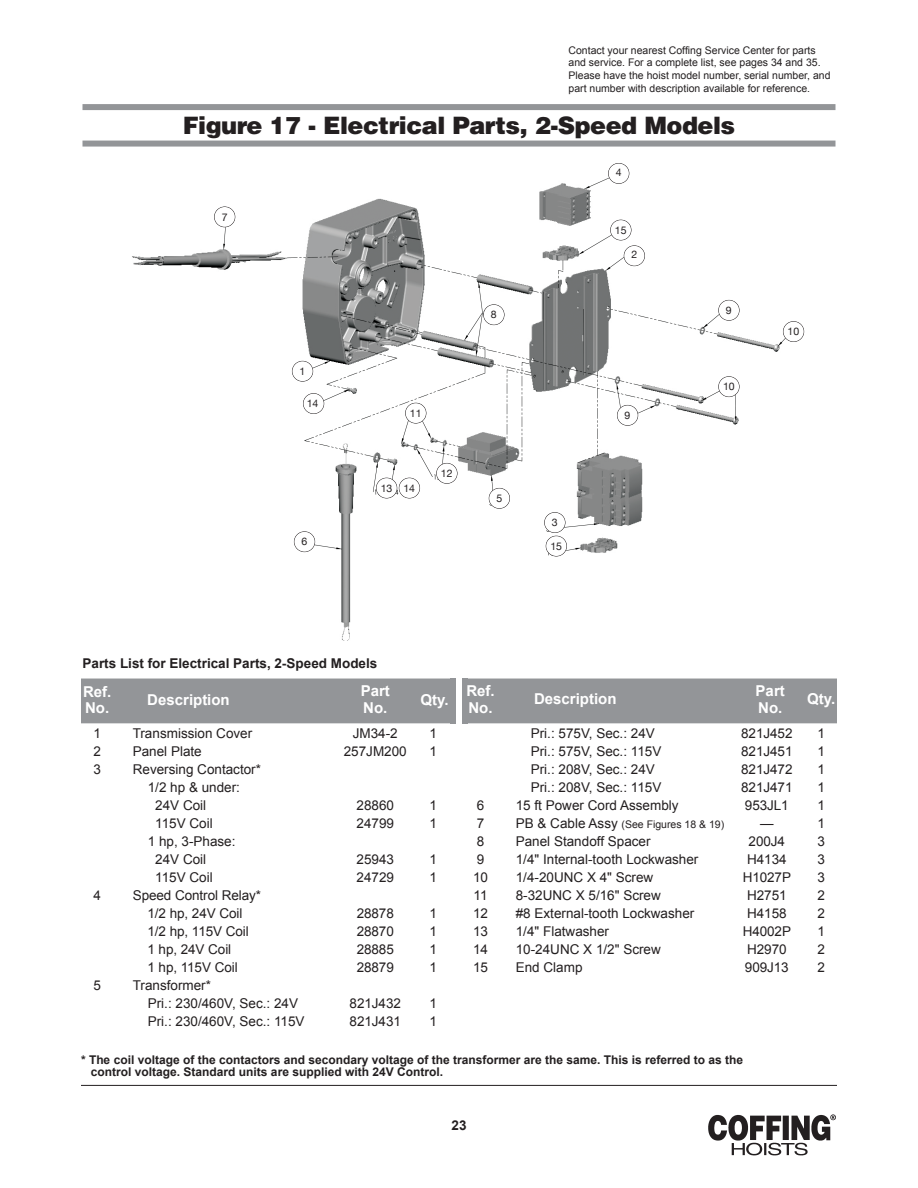
<style>
.page{position:relative;width:918px;height:1188px;background:#fff}
.page>*{position:absolute;margin:0;border:0;box-sizing:border-box;transform-origin:0 0}
.t1{font:900 24px "Helvetica";letter-spacing:-.02em;color:#231f20}
.t2{font:700 15px/16.5px "Arial";color:#fff}
.t3{font:13.5px/18px "Arial";color:#231f20}
.t4{font:700 13.5px "Arial";color:#231f20}
.t5{font:700 12px/12px "Arial";color:#231f20}
.t6{font:10.5px/12.6px "Arial";color:#231f20}
.t7{font:10.5px "Helvetica Neue";color:#231f20}
.s1{font-size:13.5px}
</style>
<div class="page">
<img style="left:132px;top:163px;width:673px;height:478px">
<hr style="left:81px;top:1085px;width:756px;height:1px;background:#231f20">
<img style="left:708px;top:1114px;width:128px;height:42px">
<div style="left:82px;top:104px;width:754px;height:6px;background:#939598"></div>
<div style="left:82px;top:141px;width:754px;height:6px;background:#939598"></div>
<div style="left:450px;top:678px;width:18px;height:36px;background:#939598"></div>
<div style="left:81px;top:679px;width:756px;height:44px;background:#939598"></div>
<div style="left:450px;top:714px;width:18px;height:9px;background:#939598"></div>
<div style="left:450px;top:679px;width:18px;height:35px;background:#939598"></div>
<div style="left:456px;top:677px;width:6px;height:51px;background:#fff"></div>
<div style="left:214px;top:207px;width:21px;height:20px;background:#fff;border-radius:50%"></div>
<div style="left:214px;top:206px;width:21px;height:21px;border:1px solid #231f20;border-radius:50%"></div>
<div style="left:608px;top:163px;width:21px;height:21px;background:#fff;border-radius:50%"></div>
<div style="left:608px;top:163px;width:21px;height:21px;border:1px solid #231f20;border-radius:50%"></div>
<div style="left:610px;top:220px;width:21px;height:20px;background:#fff;border-radius:50%"></div>
<div style="left:610px;top:220px;width:22px;height:20px;border:1px solid #231f20;border-radius:50%"></div>
<div style="left:624px;top:246px;width:21px;height:20px;background:#fff;border-radius:50%"></div>
<div style="left:624px;top:245px;width:21px;height:21px;border:1px solid #231f20;border-radius:50%"></div>
<div style="left:718px;top:300px;width:21px;height:21px;background:#fff;border-radius:50%"></div>
<div style="left:718px;top:300px;width:22px;height:21px;border:1px solid #231f20;border-radius:50%"></div>
<div style="left:783px;top:321px;width:21px;height:21px;background:#fff;border-radius:50%"></div>
<div style="left:783px;top:321px;width:21px;height:21px;border:1px solid #231f20;border-radius:50%"></div>
<div style="left:718px;top:376px;width:21px;height:21px;background:#fff;border-radius:50%"></div>
<div style="left:718px;top:376px;width:22px;height:21px;border:1px solid #231f20;border-radius:50%"></div>
<div style="left:617px;top:405px;width:21px;height:21px;background:#fff;border-radius:50%"></div>
<div style="left:617px;top:405px;width:21px;height:21px;border:1px solid #231f20;border-radius:50%"></div>
<div style="left:544px;top:512px;width:21px;height:21px;background:#fff;border-radius:50%"></div>
<div style="left:544px;top:512px;width:22px;height:21px;border:1px solid #231f20;border-radius:50%"></div>
<div style="left:546px;top:536px;width:21px;height:20px;background:#fff;border-radius:50%"></div>
<div style="left:546px;top:536px;width:21px;height:21px;border:1px solid #231f20;border-radius:50%"></div>
<div style="left:489px;top:488px;width:21px;height:21px;background:#fff;border-radius:50%"></div>
<div style="left:489px;top:488px;width:21px;height:21px;border:1px solid #231f20;border-radius:50%"></div>
<div style="left:436px;top:463px;width:21px;height:21px;background:#fff;border-radius:50%"></div>
<div style="left:436px;top:463px;width:22px;height:21px;border:1px solid #231f20;border-radius:50%"></div>
<div style="left:483px;top:305px;width:21px;height:20px;background:#fff;border-radius:50%"></div>
<div style="left:483px;top:304px;width:22px;height:21px;border:1px solid #231f20;border-radius:50%"></div>
<div style="left:399px;top:478px;width:21px;height:20px;background:#fff;border-radius:50%"></div>
<div style="left:399px;top:478px;width:21px;height:20px;border:1px solid #231f20;border-radius:50%"></div>
<div style="left:405px;top:403px;width:21px;height:20px;background:#fff;border-radius:50%"></div>
<div style="left:405px;top:403px;width:21px;height:21px;border:1px solid #231f20;border-radius:50%"></div>
<div style="left:376px;top:478px;width:21px;height:20px;background:#fff;border-radius:50%"></div>
<div style="left:376px;top:478px;width:21px;height:20px;border:1px solid #231f20;border-radius:50%"></div>
<div style="left:294px;top:532px;width:21px;height:20px;background:#fff;border-radius:50%"></div>
<div style="left:294px;top:531px;width:21px;height:21px;border:1px solid #231f20;border-radius:50%"></div>
<div style="left:303px;top:393px;width:21px;height:21px;background:#fff;border-radius:50%"></div>
<div style="left:303px;top:393px;width:21px;height:21px;border:1px solid #231f20;border-radius:50%"></div>
<div style="left:292px;top:361px;width:21px;height:20px;background:#fff;border-radius:50%"></div>
<div style="left:292px;top:361px;width:21px;height:21px;border:1px solid #231f20;border-radius:50%"></div>
<p class="t6" style="left:569px;top:44px;width:264px">Contact your nearest Coffing Service Center for parts and service. For a complete list, see pages 34 and 35.<br>Please have the hoist model number, serial number, and part number with description available for reference.</p>
<h1 class="t1" style="left:183px;top:112px;width:554px">Figure 17 - Electrical Parts, 2-Speed Models</h1>
<p class="t7" style="left:222px;top:211px;width:7px">7</p>
<p class="t7" style="left:300px;top:365px;width:7px">1</p>
<p class="t7" style="left:302px;top:535px;width:7px">6</p>
<p class="t7" style="left:410px;top:407px;width:13px">11</p>
<p class="t7" style="left:381px;top:482px;width:13px">13</p>
<p class="t7" style="left:403px;top:482px;width:13px">14</p>
<p class="t7" style="left:441px;top:467px;width:13px">12</p>
<p class="t7" style="left:491px;top:308px;width:7px">8</p>
<p class="t7" style="left:496px;top:492px;width:7px">5</p>
<p class="t7" style="left:552px;top:516px;width:7px">3</p>
<p class="t7" style="left:550px;top:540px;width:13px">15</p>
<p class="t7" style="left:616px;top:166px;width:7px">4</p>
<p class="t7" style="left:615px;top:224px;width:13px">15</p>
<p class="t7" style="left:631px;top:248px;width:7px">2</p>
<p class="t7" style="left:625px;top:409px;width:7px">9</p>
<p class="t7" style="left:726px;top:304px;width:7px">9</p>
<p class="t7" style="left:723px;top:380px;width:13px">10</p>
<p class="t7" style="left:788px;top:325px;width:13px">10</p>
<p class="t4" style="left:82px;top:656px;width:296px">parts List for Electrical parts, 2-Speed Models</p>
<p class="t2" style="left:83px;top:683px;width:30px">Ref.<br>No.</p>
<p class="t2" style="left:147px;top:691px;width:84px">Description</p>
<p class="t2" style="left:361px;top:683px;width:31px">part<br>No.</p>
<p class="t2" style="left:421px;top:691px;width:30px">Qty.</p>
<p class="t3" style="left:133px;top:724px;width:121px">Transmission Cover</p>
<p class="t3" style="left:133px;top:742px;width:71px">Panel Plate</p>
<p class="t3" style="left:133px;top:760px;width:130px">Reversing Contactor*</p>
<p class="t3" style="left:148px;top:778px;width:94px">1/2 hp &amp; under:</p>
<p class="t3" style="left:155px;top:796px;width:53px">24V Coil</p>
<p class="t3" style="left:155px;top:814px;width:59px">115V Coil</p>
<p class="t3" style="left:148px;top:832px;width:89px">1 hp, 3-Phase:</p>
<p class="t3" style="left:155px;top:850px;width:53px">24V Coil</p>
<p class="t3" style="left:155px;top:868px;width:59px">115V Coil</p>
<p class="t3" style="left:133px;top:886px;width:130px">Speed Control Relay*</p>
<p class="t3" style="left:147px;top:904px;width:96px">1/2 hp, 24V Coil</p>
<p class="t3" style="left:147px;top:922px;width:103px">1/2 hp, 115V Coil</p>
<p class="t3" style="left:147px;top:940px;width:85px">1 hp, 24V Coil</p>
<p class="t3" style="left:147px;top:958px;width:92px">1 hp, 115V Coil</p>
<p class="t3" style="left:133px;top:976px;width:80px">Transformer*</p>
<p class="t3" style="left:148px;top:994px;width:152px">Pri.: 230/460V, Sec.: 24V</p>
<p class="t3" style="left:148px;top:1012px;width:158px">Pri.: 230/460V, Sec.: 115V</p>
<p class="t3" style="left:344px;top:724px;width:65px;text-align:center">JM34-2<br>257JM200</p>
<p class="t3" style="left:430px;top:724px;width:9px">1<br>1</p>
<p class="t3" style="left:93px;top:724px;width:9px;text-align:justify">1<br>2<br>3</p>
<p class="t3" style="left:357px;top:796px;width:39px">28860<br>24799</p>
<p class="t3" style="left:357px;top:850px;width:39px">25943<br>24729</p>
<p class="t3" style="left:357px;top:904px;width:39px;text-align:justify">28878<br>28870<br>28885<br>28879</p>
<p class="t3" style="left:350px;top:994px;width:53px">821J432<br>821J431</p>
<p class="t3" style="left:430px;top:796px;width:9px">1<br>1</p>
<p class="t3" style="left:430px;top:850px;width:9px">1<br>1</p>
<p class="t3" style="left:430px;top:904px;width:9px;text-align:justify">1<br>1<br>1<br>1</p>
<p class="t3" style="left:430px;top:994px;width:9px">1<br>1</p>
<p class="t3" style="left:93px;top:886px;width:9px">4</p>
<p class="t3" style="left:93px;top:976px;width:9px">5</p>
<p class="t2" style="left:466px;top:683px;width:30px">Ref.<br>No.</p>
<p class="t2" style="left:534px;top:691px;width:84px">Description</p>
<p class="t2" style="left:756px;top:683px;width:31px">part<br>No.</p>
<p class="t2" style="left:807px;top:691px;width:30px">Qty.</p>
<p class="t3" style="left:473px;top:796px;width:17px">6<br>7<br>8<br>9<br>10<br>11<br>12<br>13<br>14<br>15</p>
<p class="t3" style="left:531px;top:724px;width:126px">Pri.: 575V, Sec.: 24V</p>
<p class="t3" style="left:531px;top:742px;width:132px">Pri.: 575V, Sec.: 115V</p>
<p class="t3" style="left:531px;top:760px;width:126px">Pri.: 208V, Sec.: 24V</p>
<p class="t3" style="left:531px;top:778px;width:132px">Pri.: 208V, Sec.: 115V</p>
<p class="t3" style="left:516px;top:796px;width:164px">15 ft Power Cord Assembly</p>
<p class="t6" style="left:516px;top:818px;width:210px"><span class="s1">PB &amp; Cable Assy</span> (See Figures 18 &amp; 19)</p>
<p class="t3" style="left:516px;top:832px;width:184px">Panel Standoff Spacer<br>1/4" Internal-tooth Lockwasher<br>1/4-20UNC X 4" Screw<br>8-32UNC X 5/16" Screw<br>#8 External-tooth Lockwasher<br>1/4" Flatwasher<br>10-24UNC X 1/2" Screw<br>End Clamp</p>
<p class="t3" style="left:741px;top:724px;width:53px;text-align:center">821J452<br>821J451<br>821J472<br>821J471<br>953JL1 —<br>200J4<br>H4134<br>H1027P<br>H2751<br>H4158<br>H4002P<br>H2970<br>909J13</p>
<p class="t3" style="left:818px;top:724px;width:9px;text-align:justify">1<br>1<br>1<br>1<br>1<br>1<br>3<br>3<br>3<br>2<br>2<br>1<br>2<br>2</p>
<p class="t5" style="left:91px;top:1054px;width:654px;text-indent:-10px">* The coil voltage of the contactors and secondary voltage of the transformer are the same. This is referred to as the control voltage. Standard units are supplied with 24V Control.</p>
<p class="t4" style="left:452px;top:1118px;width:17px">23</p>
</div>
